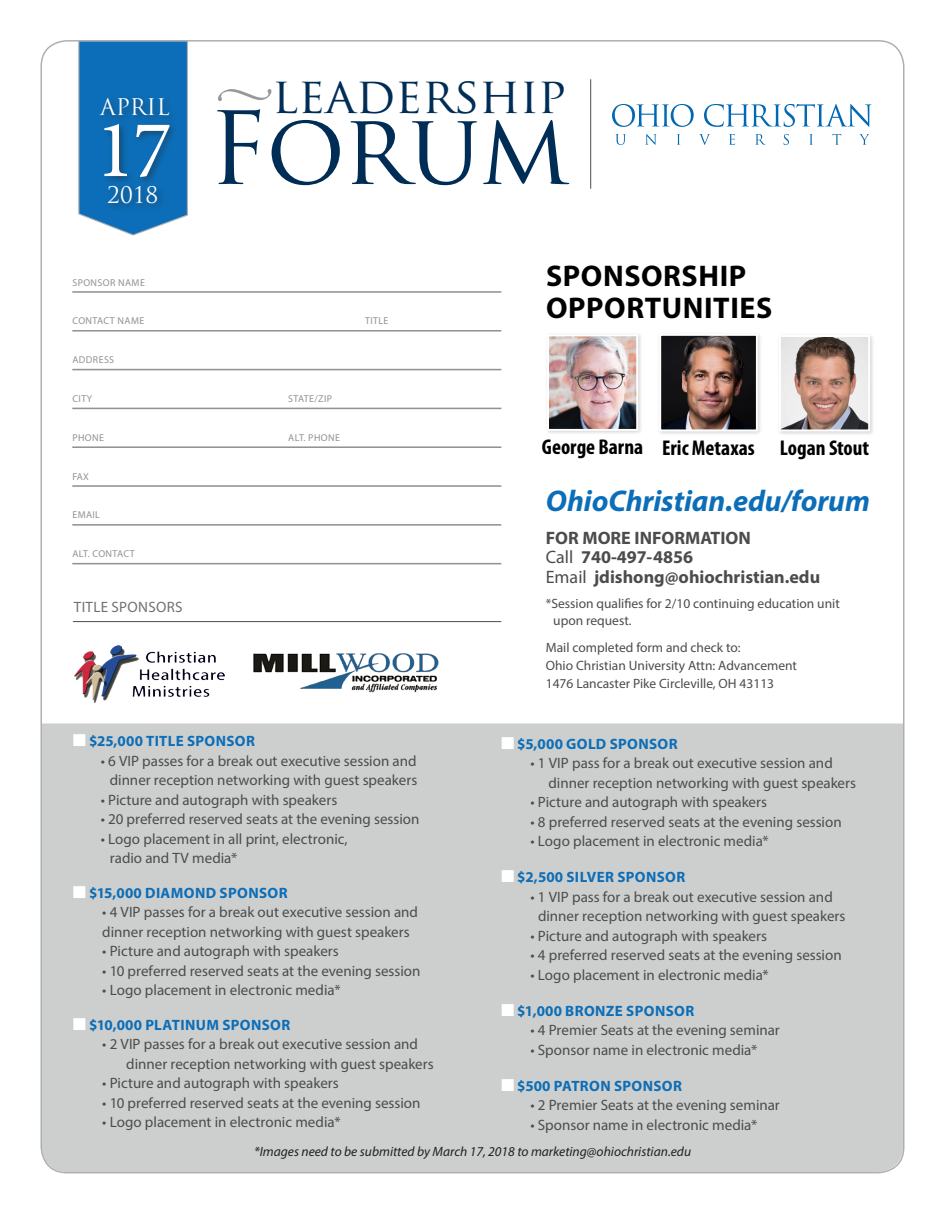
<style>
.page{position:relative;width:945px;height:1215px;background:#fff}
.page>*{position:absolute;margin:0;border:0;box-sizing:border-box;transform-origin:0 0}
.t1{font:97.95px "Trajan Pro";letter-spacing:-.005em;color:#002d56}
.Date_Day{font:82.05px "Minion Pro";color:#fff}
.t2{font:48.9px "Trajan Pro";letter-spacing:-.01em;color:#002d56}
.t3{font:700 30px/31.5px "Myriad Pro";letter-spacing:.02em;color:#000}
.URL{font:italic 700 30px "Myriad Pro";color:#0c6eb8}
.Date_Month_Year{font:22.35px "Trajan Pro";color:#fff}
.SpeakerNames{font:700 condensed 21.45px "Myriad Pro";color:#000}
.t4{font:700 18px "Myriad Pro";color:#4b4c4d}
.ul{font:15px/19.5px "Myriad Pro";color:#4b4c4d}
.t5{font:700 15px "Myriad Pro";letter-spacing:.025em;color:#0c6eb8}
.t6{font:15px "Myriad Pro";letter-spacing:.02em;color:#717074}
.t7{font:13.5px/16.5px "Myriad Pro";color:#4b4c4d}
.t8{font:italic 13.5px "Myriad Pro";color:#231f20}
.Paragraph_Style_2{font:9.9px "Myriad Pro";letter-spacing:.04em;color:#919295}
.s1{font-weight:400}
</style>
<div class="page">
<div style="left:43px;top:723px;width:860px;height:449px;background:#cdcfce"></div>
<hr style="left:72px;top:291px;width:429px;height:2px;background:#919295">
<hr style="left:72px;top:330px;width:429px;height:2px;background:#919295">
<hr style="left:72px;top:369px;width:429px;height:1px;background:#919295">
<hr style="left:72px;top:408px;width:429px;height:1px;background:#919295">
<hr style="left:72px;top:446px;width:429px;height:2px;background:#919295">
<hr style="left:72px;top:485px;width:429px;height:2px;background:#919295">
<hr style="left:72px;top:524px;width:429px;height:2px;background:#919295">
<hr style="left:72px;top:563px;width:429px;height:1px;background:#919295">
<img style="left:74px;top:645px;width:151px;height:58px">
<img style="left:253px;top:653px;width:186px;height:40px">
<svg style="left:78px;top:43px;width:110px;height:193px;background:#2c80bf"></svg>
<div style="left:97px;top:95px;width:81px;height:118px;background:#231f20;opacity:.5"></div>
<svg style="left:218px;top:89px;width:53px;height:12px"></svg>
<hr style="left:590px;top:79px;width:1px;height:110px;background:#4b4c4d">
<svg style="left:612px;top:104px;width:82px;height:23px"></svg>
<svg style="left:704px;top:104px;width:167px;height:23px"></svg>
<svg style="left:615px;top:134px;width:11px;height:11px"></svg>
<svg style="left:645px;top:134px;width:12px;height:11px"></svg>
<svg style="left:677px;top:134px;width:3px;height:11px"></svg>
<svg style="left:699px;top:134px;width:11px;height:11px"></svg>
<svg style="left:729px;top:134px;width:6px;height:11px"></svg>
<svg style="left:755px;top:134px;width:11px;height:11px"></svg>
<svg style="left:784px;top:134px;width:5px;height:11px"></svg>
<svg style="left:809px;top:134px;width:4px;height:11px"></svg>
<svg style="left:832px;top:134px;width:9px;height:11px"></svg>
<svg style="left:859px;top:134px;width:10px;height:11px"></svg>
<hr style="left:73px;top:621px;width:428px;height:1px;background:#4b4c4d">
<div style="left:657px;top:332px;width:105px;height:104px;background:#231f20;opacity:.19"></div>
<img style="left:662px;top:337px;width:93px;height:91px">
<div style="left:659px;top:334px;width:99px;height:97px;border:2px solid #fff"></div>
<div style="left:777px;top:333px;width:98px;height:103px;background:#231f20;opacity:.19"></div>
<img style="left:782px;top:338px;width:85px;height:90px">
<div style="left:779px;top:335px;width:91px;height:96px;border:2px solid #fff"></div>
<div style="left:545px;top:332px;width:98px;height:104px;background:#231f20;opacity:.19"></div>
<img style="left:550px;top:337px;width:85px;height:91px">
<div style="left:547px;top:334px;width:91px;height:97px;border:2px solid #fff"></div>
<svg style="left:74px;top:734px;width:12px;height:12px"></svg>
<svg style="left:74px;top:886px;width:12px;height:12px"></svg>
<svg style="left:74px;top:1018px;width:12px;height:12px"></svg>
<svg style="left:502px;top:737px;width:12px;height:12px"></svg>
<svg style="left:502px;top:870px;width:12px;height:12px"></svg>
<svg style="left:502px;top:1004px;width:12px;height:12px"></svg>
<svg style="left:502px;top:1079px;width:12px;height:12px"></svg>
<p class="Date_Month_Year" style="left:100px;top:93px;width:71px">APRIL</p>
<p class="Date_Day" style="left:95px;top:95px;width:78px">17</p>
<p class="Date_Month_Year" style="left:107px;top:181px;width:53px">2018</p>
<p class="t2" style="left:272px;top:64px;width:296px">leadership</p>
<p class="t1" style="left:208px;top:86px;width:363px">Forum</p>
<p class="Paragraph_Style_2" style="left:72px;top:276px;width:74px">SPONSOR NAME</p>
<p class="Paragraph_Style_2" style="left:72px;top:315px;width:73px">CONTACT NAME</p>
<p class="Paragraph_Style_2" style="left:365px;top:315px;width:25px">TITLE</p>
<p class="Paragraph_Style_2" style="left:72px;top:354px;width:43px">ADDRESS</p>
<p class="Paragraph_Style_2" style="left:72px;top:393px;width:21px">CITY</p>
<p class="Paragraph_Style_2" style="left:288px;top:393px;width:45px">STATE/ZIP</p>
<p class="Paragraph_Style_2" style="left:72px;top:431px;width:33px">PHONE</p>
<p class="Paragraph_Style_2" style="left:288px;top:431px;width:53px">ALT. PHONE</p>
<p class="Paragraph_Style_2" style="left:72px;top:470px;width:18px">FAX</p>
<p class="Paragraph_Style_2" style="left:72px;top:509px;width:29px">EMAIL</p>
<p class="Paragraph_Style_2" style="left:72px;top:548px;width:64px">ALT. CONTACT</p>
<p class="t6" style="left:74px;top:597px;width:110px">TITLE SPONSORS</p>
<p class="t5" style="left:89px;top:732px;width:168px">$25,000 TITLE SPONSOR</p>
<p class="ul" style="left:101px;top:751px;width:318px;text-align:right">• 6 VIP passes for a break out executive session and dinner reception networking with guest speakers</p>
<p class="ul" style="left:101px;top:790px;width:238px">• Picture and autograph with speakers</p>
<p class="ul" style="left:101px;top:809px;width:320px">• 20 preferred reserved seats at the evening session</p>
<p class="ul" style="left:110px;top:829px;width:239px;text-indent:-9px">• Logo placement in all print, electronic, radio and TV media*</p>
<p class="t5" style="left:89px;top:883px;width:200px">$15,000 DIAMOND SPONSOR</p>
<p class="ul" style="left:102px;top:902px;width:317px">• 4 VIP passes for a break out executive session and dinner reception networking with guest speakers</p>
<p class="ul" style="left:102px;top:941px;width:238px">• Picture and autograph with speakers</p>
<p class="ul" style="left:102px;top:961px;width:320px">• 10 preferred reserved seats at the evening session</p>
<p class="ul" style="left:102px;top:980px;width:240px">• Logo placement in electronic media*</p>
<p class="t5" style="left:89px;top:1015px;width:203px">$10,000 PLATINUM SPONSOR</p>
<p class="ul" style="left:126px;top:1034px;width:309px;text-indent:-24px">• 2 VIP passes for a break out executive session and dinner reception networking with guest speakers</p>
<p class="ul" style="left:102px;top:1073px;width:238px">• Picture and autograph with speakers</p>
<p class="ul" style="left:102px;top:1093px;width:320px">• 10 preferred reserved seats at the evening session</p>
<p class="ul" style="left:102px;top:1112px;width:240px">• Logo placement in electronic media*</p>
<p class="t3" style="left:546px;top:259px;width:228px">SPONSORSHIP<br>OPPORTUNITIES</p>
<p class="SpeakerNames" style="left:542px;top:436px;width:103px">George Barna</p>
<p class="SpeakerNames" style="left:662px;top:436px;width:94px">Eric Metaxas</p>
<p class="SpeakerNames" style="left:780px;top:436px;width:91px">Logan Stout</p>
<p class="URL" style="left:546px;top:481px;width:326px">OhioChristian.edu/forum</p>
<p class="t4" style="left:546px;top:526px;width:207px">FOR MORE INFORMATION</p>
<p class="t4" style="left:546px;top:545px;width:149px"><span class="s1">Call</span> 740-497-4856</p>
<p class="t4" style="left:546px;top:565px;width:276px"><span class="s1">Email</span> jdishong@ohiochristian.edu</p>
<p class="t7" style="left:553px;top:595px;width:288px;text-indent:-8px">*Session qualifies for 2/10 continuing education unit upon request.</p>
<p class="t7" style="left:546px;top:639px;width:196px">Mail completed form and check to:</p>
<p class="t7" style="left:546px;top:657px;width:253px">Ohio Christian University Attn: Advancement</p>
<p class="t7" style="left:546px;top:675px;width:230px">1476 Lancaster Pike Circleville, OH 43113</p>
<p class="t5" style="left:517px;top:734px;width:162px">$5,000 GOLD SPONSOR</p>
<p class="ul" style="left:549px;top:753px;width:309px;text-indent:-18px">• 1 VIP pass for a break out executive session and dinner reception networking with guest speakers</p>
<p class="ul" style="left:531px;top:792px;width:238px">• Picture and autograph with speakers</p>
<p class="ul" style="left:531px;top:812px;width:313px">• 8 preferred reserved seats at the evening session</p>
<p class="ul" style="left:531px;top:831px;width:240px">• Logo placement in electronic media*</p>
<p class="t5" style="left:517px;top:867px;width:170px">$2,500 SILVER SPONSOR</p>
<p class="ul" style="left:538px;top:887px;width:309px;text-indent:-8px">• 1 VIP pass for a break out executive session and dinner reception networking with guest speakers</p>
<p class="ul" style="left:531px;top:926px;width:238px">• Picture and autograph with speakers</p>
<p class="ul" style="left:531px;top:945px;width:313px">• 4 preferred reserved seats at the evening session</p>
<p class="ul" style="left:531px;top:965px;width:240px">• Logo placement in electronic media*</p>
<p class="t5" style="left:517px;top:1001px;width:178px">$1,000 BRONZE SPONSOR</p>
<p class="ul" style="left:531px;top:1020px;width:251px">• 4 Premier Seats at the evening seminar</p>
<p class="ul" style="left:531px;top:1040px;width:228px">• Sponsor name in electronic media*</p>
<p class="t5" style="left:517px;top:1076px;width:166px">$500 PATRON SPONSOR</p>
<p class="ul" style="left:531px;top:1095px;width:251px">• 2 Premier Seats at the evening seminar</p>
<p class="ul" style="left:531px;top:1115px;width:228px">• Sponsor name in electronic media*</p>
<p class="t8" style="left:254px;top:1143px;width:439px">*Images need to be submitted by March 17, 2018 to marketing@ohiochristian.edu</p>
</div>
